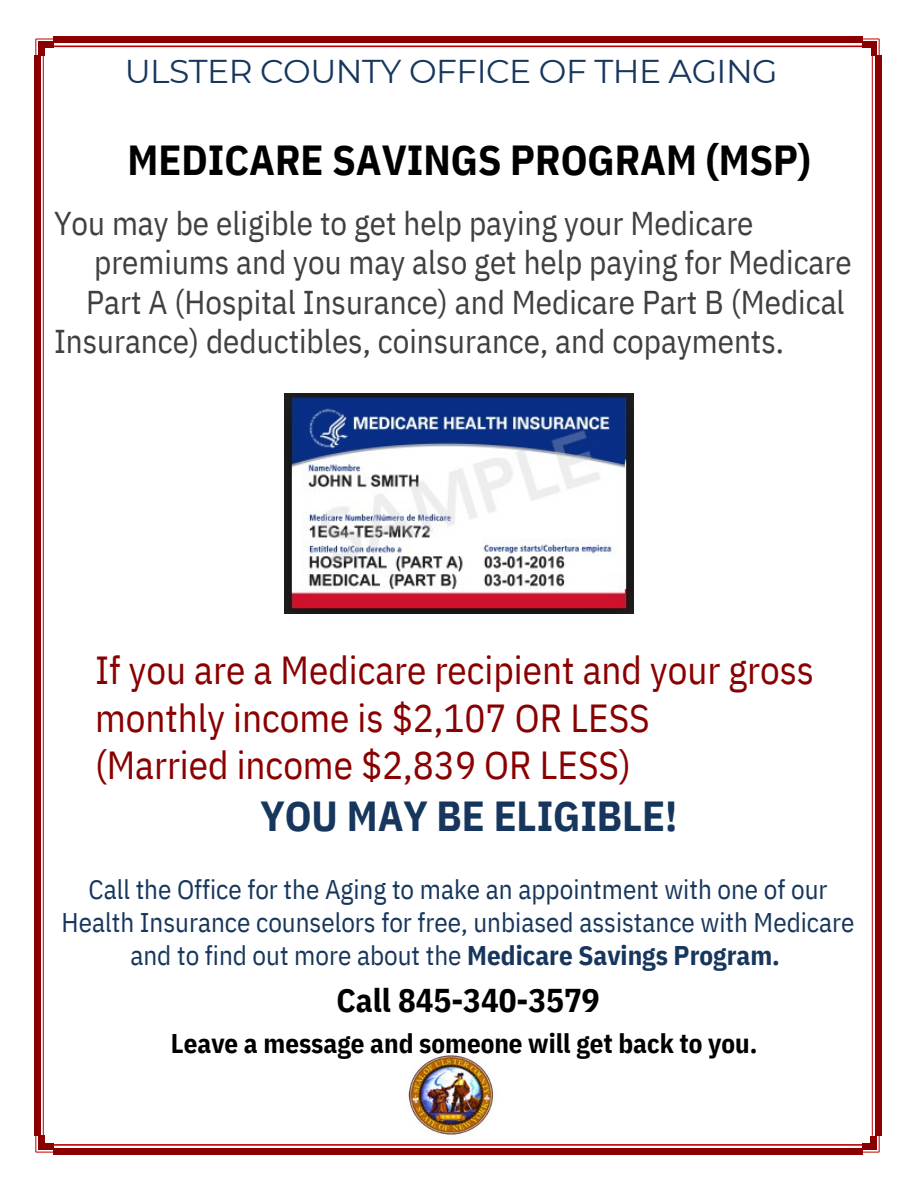
<style>
.page{position:relative;width:918px;height:1188px;background:#fff}
.page>*{position:absolute;margin:0;border:0;box-sizing:border-box;transform-origin:0 0}
.t1{font:700 42px "IBM Plex Sans Cond";color:#000}
.t2{font:700 42px "IBM Plex Sans Cond";color:#17365d}
.t3{font:39px/47.8px "IBM Plex Sans Cond";color:#8a0000}
.t4{font:33px "IBM Plex Sans Cond";color:#404040}
.t5{font:33px "Montserrat";letter-spacing:-.015em;color:#17365d}
.t6{font:700 33px "IBM Plex Sans Cond";color:#000}
.t7{font:27px/32.7px "IBM Plex Sans Cond";color:#17365d;text-align:center}
.t8{font:700 27px "IBM Plex Sans Cond";color:#000}
.s1{font-weight:700}
</style>
<div class="page">
<img style="left:285px;top:394px;width:348px;height:220px">
<img style="left:408px;top:1055px;width:86px;height:80px">
<svg style="left:36px;top:1136px;width:18px;height:17px"></svg>
<svg style="left:36px;top:39px;width:18px;height:17px"></svg>
<div style="left:53px;top:1149px;width:809px;height:6px;background:#8a0000"></div>
<hr style="left:54px;top:1144px;width:809px;height:2px;background:#c00000">
<div style="left:53px;top:36px;width:809px;height:7px;background:#8a0000"></div>
<hr style="left:54px;top:46px;width:809px;height:1px;background:#c00000">
<div style="left:862px;top:1143px;width:15px;height:7px;background:#8a0000"></div>
<svg style="left:863px;top:1136px;width:17px;height:17px"></svg>
<div style="left:862px;top:42px;width:15px;height:6px;background:#8a0000"></div>
<svg style="left:863px;top:39px;width:17px;height:17px"></svg>
<div style="left:875px;top:56px;width:7px;height:1080px;background:#8a0000"></div>
<hr style="left:872px;top:56px;width:1px;height:1080px;background:#c00000">
<div style="left:34px;top:56px;width:6px;height:1080px;background:#8a0000"></div>
<hr style="left:43px;top:56px;width:1px;height:1080px;background:#c00000">
<p class="t5" style="left:125px;top:51px;width:654px">ULSTER COUNTY OFFICE OF THE AGING</p>
<p class="t1" style="left:127px;top:132px;width:685px">MEDICARE SAVINGS PROGRAM (MSP)</p>
<p class="t4" style="left:54px;top:201px;width:701px">You may be eligible to get help paying your Medicare</p>
<p class="t4" style="left:94px;top:241px;width:759px">premiums and you may also get help paying for Medicare</p>
<p class="t4" style="left:86px;top:280px;width:760px">Part A (Hospital Insurance) and Medicare Part B (Medical</p>
<p class="t4" style="left:54px;top:319px;width:732px">Insurance) deductibles, coinsurance, and copayments.</p>
<p class="t3" style="left:95px;top:645px;width:720px">If you are a Medicare recipient and your gross monthly income is $2,107 OR LESS<br>(Married income $2,839 OR LESS)</p>
<p class="t2" style="left:260px;top:788px;width:418px">YOU MAY BE ELIGIBLE!</p>
<p class="t7" style="left:62px;top:873px;width:794px">Call the Office for the Aging to make an appointment with one of our<br>Health Insurance counselors for free, unbiased assistance with Medicare and to find out more about the <span class="s1">Medicare Savings Program.</span></p>
<p class="t6" style="left:336px;top:978px;width:265px">Call 845-340-3579</p>
<p class="t8" style="left:171px;top:1026px;width:588px">Leave a message and someone will get back to you.</p>
</div>
